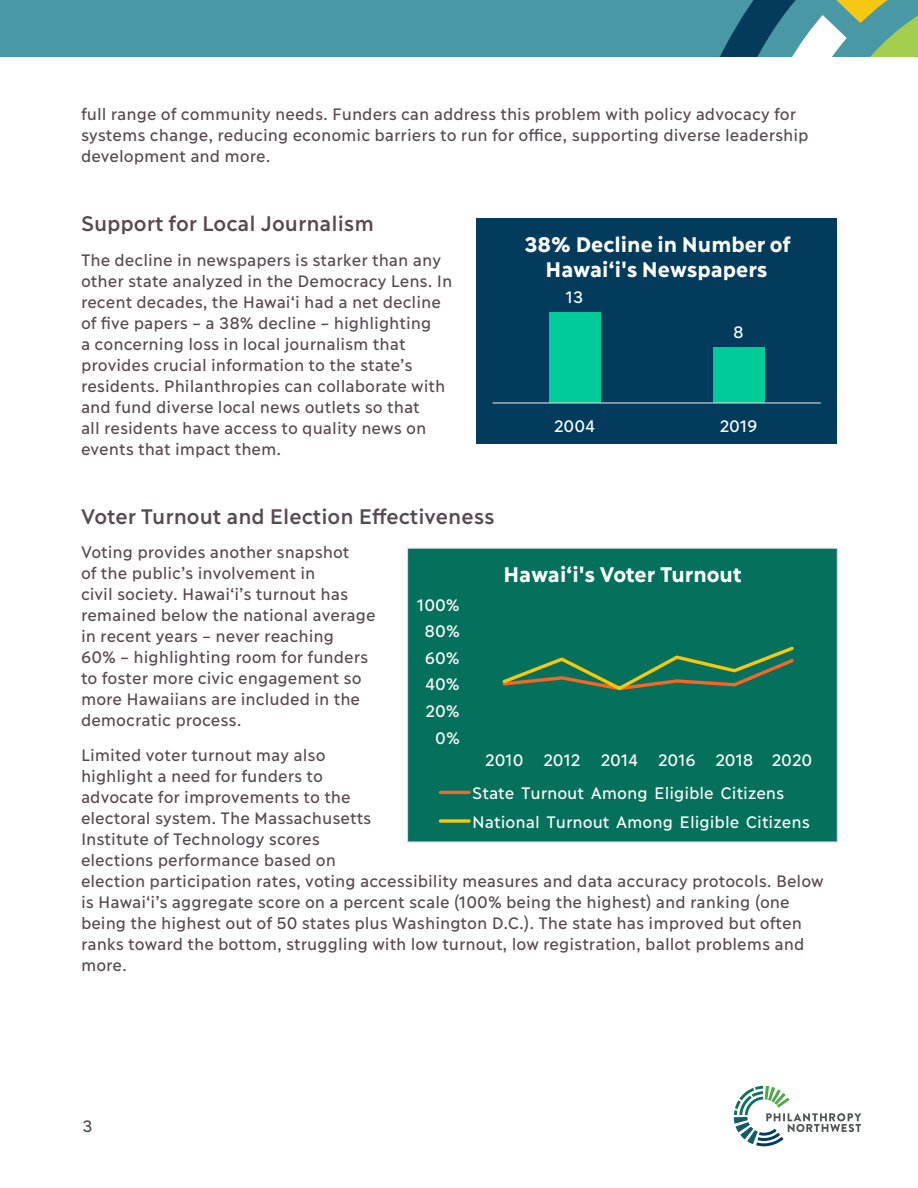
<style>
.page{position:relative;width:918px;height:1188px;background:#fff}
.page>*{position:absolute;margin:0;border:0;box-sizing:border-box;transform-origin:0 0}
.body{font:600 21px "Ilisarniq";color:#544a50}
.t1{font:700 21px/25.2px "Ilisarniq";color:#fff;text-align:center}
.body-2{font:16.5px/21px "Ilisarniq";color:#544a50}
.t2{font:16.5px/28.7px "Ilisarniq";color:#fff}
</style>
<div class="page">
<div style="left:0;top:0;width:918px;height:57px;background:#4998a6"></div>
<svg style="left:720px;top:0;width:198px;height:57px"></svg>
<svg style="left:734px;top:1086px;width:127px;height:60px"></svg>
<div style="left:476px;top:218px;width:361px;height:226px;background:#023b5b"></div>
<div style="left:549px;top:313px;width:51px;height:90px;background:#0c9"></div>
<div style="left:713px;top:347px;width:51px;height:56px;background:#0c9"></div>
<hr style="left:493px;top:402px;width:328px;height:2px;background:#d9d9d9">
<div style="left:408px;top:548px;width:429px;height:294px;background:#05715c"></div>
<svg style="left:502px;top:646px;width:292px;height:45px"></svg>
<hr style="left:440px;top:791px;width:29px;height:3px;background:#f86624">
<svg style="left:440px;top:819px;width:29px;height:4px"></svg>
<div style="left:407px;top:548px;width:431px;height:294px;border:1px solid #d9d9d9"></div>
<p class="body-2" style="left:81px;top:103px;width:729px">full range of community needs. Funders can address this problem with policy advocacy for systems change, reducing economic barriers to run for office, supporting diverse leadership development and more.</p>
<p class="body" style="left:81px;top:207px;width:294px">Support for Local Journalism</p>
<p class="body-2" style="left:81px;top:248px;width:373px">The decline in newspapers is starker than any other state analyzed in the Democracy Lens. In recent decades, the Hawai‘i had a net decline of five papers – a 38% decline – highlighting<br>a concerning loss in local journalism that provides crucial information to the state’s residents. Philanthropies can collaborate with and fund diverse local news outlets so that<br>all residents have access to quality news on events that impact them.</p>
<p class="t1" style="left:524px;top:231px;width:267px">38% Decline in Number of<br>Hawai‘i's Newspapers</p>
<p class="t2" style="left:566px;top:282px;width:19px">13</p>
<p class="t2" style="left:733px;top:317px;width:12px">8</p>
<p class="t2" style="left:554px;top:411px;width:43px">2004</p>
<p class="t2" style="left:720px;top:411px;width:39px">2019</p>
<p class="body" style="left:81px;top:500px;width:415px">Voter Turnout and Election Effectiveness</p>
<p class="body-2" style="left:81px;top:541px;width:296px">Voting provides another snapshot<br>of the public’s involvement in<br>civil society. Hawai‘i’s turnout has remained below the national average in recent years – never reaching<br>60% – highlighting room for funders to foster more civic engagement so more Hawaiians are included in the democratic process.</p>
<p class="body-2" style="left:81px;top:743px;width:744px">Limited voter turnout may also<br>highlight a need for funders to<br>advocate for improvements to the<br>electoral system. The Massachusetts<br>Institute of Technology scores<br>elections performance based on<br>election participation rates, voting accessibility measures and data accuracy protocols. Below is Hawai‘i’s aggregate score on a percent scale (100% being the highest) and ranking (one being the highest out of 50 states plus Washington D.C.). The state has improved but often ranks toward the bottom, struggling with low turnout, low registration, ballot problems and more.</p>
<p class="t1" style="left:503px;top:560px;width:239px">Hawai‘i's Voter Turnout</p>
<p class="t2" style="left:417px;top:590px;width:44px">100%</p>
<p class="t2" style="left:425px;top:616px;width:37px">80%</p>
<p class="t2" style="left:425px;top:643px;width:37px">60%</p>
<p class="t2" style="left:425px;top:669px;width:36px">40%</p>
<p class="t2" style="left:426px;top:696px;width:36px">20%</p>
<p class="t2" style="left:435px;top:722px;width:26px">0%</p>
<p class="t2" style="left:485px;top:745px;width:329px">2010 2012 2014 2016 2018 2020</p>
<p class="t2" style="left:472px;top:778px;width:339px">State Turnout Among Eligible Citizens<br>National Turnout Among Eligible Citizens</p>
<p class="body-2" style="left:83px;top:1114px;width:12px">3</p>
</div>
